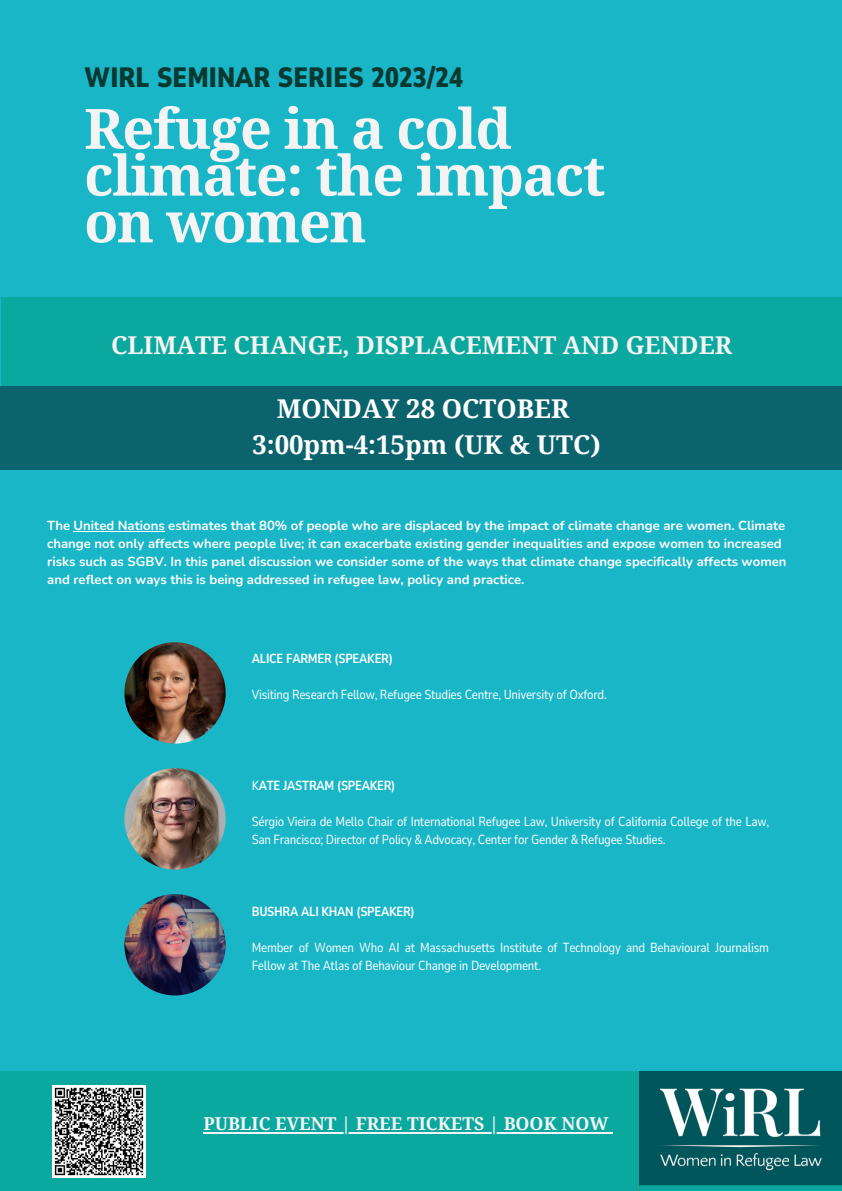
<style>
.page{position:relative;width:842px;height:1191px;background:#fff}
.page>*{position:absolute;margin:0;border:0;box-sizing:border-box;transform-origin:0 0}
.t1{font:700 55.7px/46.7px "Droid Serif";letter-spacing:-.02em;color:#f3f4f3}
.t2{font:900 27.8px "Nunito Sans 10 pt Condensed";color:#083931}
.t3{font:700 25.9px/36px "Droid Serif";color:#fff;text-align:center}
.t4{font:700 24.5px "Droid Serif";color:#f3f4f3}
.t5{font:700 17.8px "Droid Serif";color:#f3f4f3}
.t6{font:700 13.1px/18px "Nunito";color:#fff}
.t7{font:13.1px/18px "Nunito Sans 10 pt Condensed";letter-spacing:-.02em;color:#fff}
.t8{font:700 13.1px "Nunito Sans 10 pt Condensed";letter-spacing:-.02em;color:#fff}
.s1{font-weight:400}
</style>
<div class="page">
<div style="left:0;top:0;width:842px;height:1190px;background:#19b6c8"></div>
<div style="left:0;top:1071px;width:652px;height:119px;background:#0ba89f"></div>
<img style="left:640px;top:1071px;width:202px;height:119px">
<div style="left:0;top:386px;width:842px;height:84px;background:#0b636d"></div>
<div style="left:1px;top:298px;width:841px;height:88px;background:#0ba89f"></div>
<img style="left:124px;top:894px;width:102px;height:101px;border-radius:50%">
<img style="left:124px;top:768px;width:102px;height:101px;border-radius:50%">
<img style="left:124px;top:642px;width:102px;height:101px;border-radius:50%">
<img style="left:53px;top:1085px;width:92px;height:92px">
<hr style="left:203px;top:1131px;width:405px;height:2px;background:#f3f4f3">
<hr style="left:74px;top:531px;width:91px;height:1px;background:#fff">
<h6 class="t2" style="left:84px;top:59px;width:380px">WIRL SEMINAR SERIES 2023/24</h6>
<p class="t1" style="left:84px;top:106px;width:523px">Refuge in a cold climate: the impact on women</p>
<p class="t4" style="left:111px;top:331px;width:622px">CLIMATE CHANGE, DISPLACEMENT AND GENDER</p>
<p class="t3" style="left:252px;top:391px;width:350px">MONDAY 28 OCTOBER<br>3:00pm-4:15pm (UK &amp; UTC)</p>
<p class="t6" style="left:47px;top:517px;width:741px">The United Nations estimates that 80% of people who are displaced by the impact of climate change are women. Climate change not only affects where people live; it can exacerbate existing gender inequalities and expose women to increased risks such as SGBV. In this panel discussion we consider some of the ways that climate change specifically affects women and reflect on ways this is being addressed in refugee law, policy and practice.</p>
<p class="t8" style="left:252px;top:650px;width:143px">ALICE FARMER (SPEAKER)</p>
<p class="t7" style="left:252px;top:686px;width:356px">Visiting Research Fellow, Refugee Studies Centre, University of Oxford.</p>
<p class="t8" style="left:252px;top:776px;width:145px"><span class="s1">K</span>ATE JASTRAM (SPEAKER)</p>
<p class="t7" style="left:252px;top:812px;width:519px">Sérgio Vieira de Mello Chair of International Refugee Law, University of California College of the Law,<br>San Francisco; Director of Policy &amp; Advocacy, Center for Gender &amp; Refugee Studies.</p>
<h6 class="t8" style="left:252px;top:902px;width:164px">BUSHRA ALI KHAN (SPEAKER)</h6>
<p class="t7" style="left:252px;top:938px;width:519px">Member of Women Who AI at Massachusetts Institute of Technology and Behavioural Journalism<br>Fellow at The Atlas of Behaviour Change in Development.</p>
<p class="t5" style="left:203px;top:1113px;width:406px">PUBLIC EVENT | FREE TICKETS | BOOK NOW</p>
</div>
